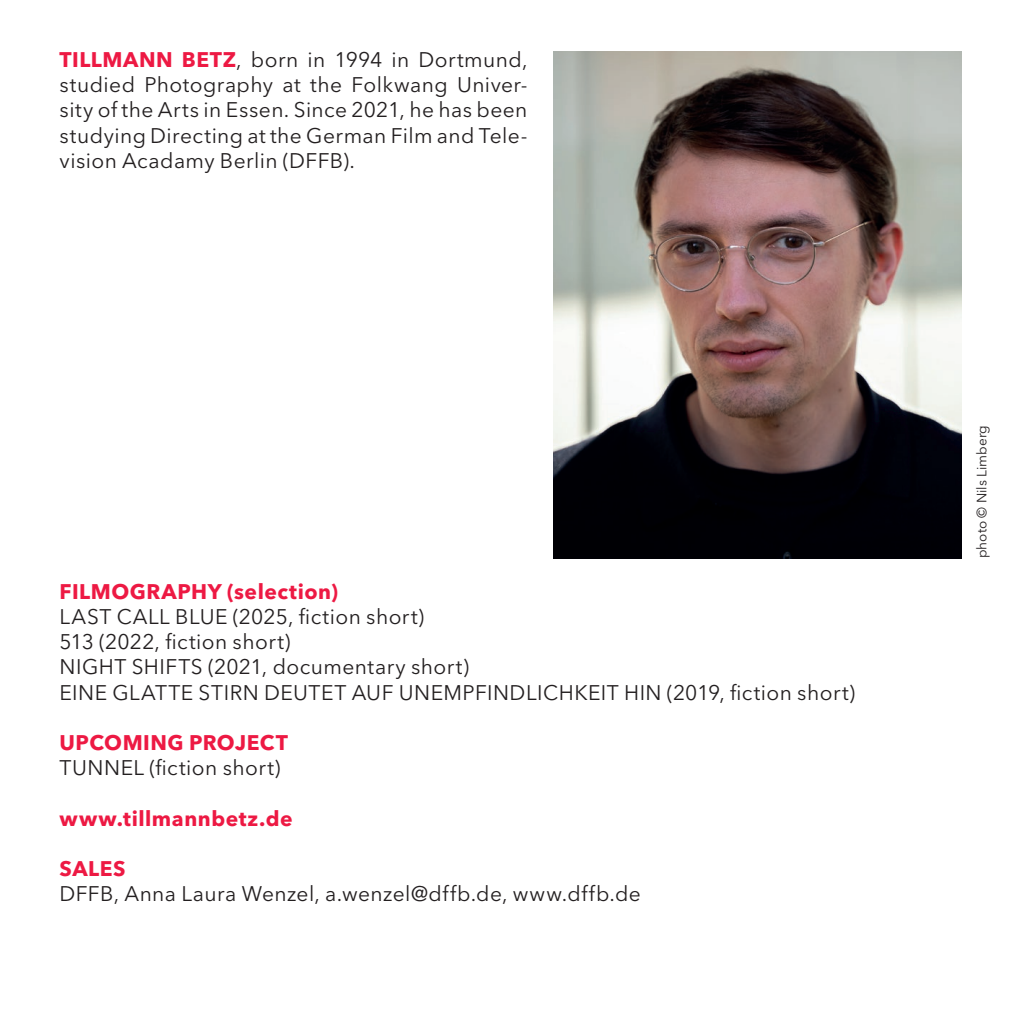
<style>
.page{position:relative;width:1021px;height:1021px;background:#fff}
.page>*{position:absolute;margin:0;border:0;box-sizing:border-box;transform-origin:0 0}
.t1{font:21px/25.2px "Avenir Next LT Pro";letter-spacing:.02em;color:#231f20;text-align:justify}
.t2{font:700 21px "Avenir Next LT Pro";letter-spacing:.025em;color:#ed1943}
.t3{font:13.5px "Avenir Next LT Pro";color:#231f20}
.s1{font-weight:700;color:#ed1943}
</style>
<div class="page">
<img style="left:553px;top:51px;width:408px;height:507px">
<p class="t1" style="left:60px;top:47px;width:469px"><span class="s1">TILLMANN BETZ</span>, born in 1994 in Dortmund, studied Photography at the Folkwang Univer&shy;sity of the Arts in Essen. Since 2021, he has been studying Directing at the German Film and Tele&shy;vision Acadamy Berlin (DFFB).</p>
<p class="t2" style="left:60px;top:578px;width:280px">FILMOGRAPHY (selection)</p>
<p class="t1" style="left:60px;top:604px;width:366px">LAST CALL BLUE (2025, fiction short)</p>
<p class="t1" style="left:60px;top:629px;width:232px">513 (2022, fiction short)</p>
<p class="t1" style="left:60px;top:654px;width:411px">NIGHT SHIFTS (2021, documentary short)</p>
<p class="t1" style="left:60px;top:679px;width:797px">EINE GLATTE STIRN DEUTET AUF UNEMPFINDLICHKEIT HIN (2019, fiction short)</p>
<p class="t2" style="left:60px;top:729px;width:230px">UPCOMING PROJECT</p>
<p class="t1" style="left:60px;top:755px;width:222px">TUNNEL (fiction short)</p>
<p class="t2" style="left:60px;top:805px;width:234px">www.tillmannbetz.de</p>
<p class="t2" style="left:60px;top:855px;width:68px">SALES</p>
<p class="t1" style="left:60px;top:881px;width:583px">DFFB, Anna Laura Wenzel, a.wenzel@dffb.de, www.dffb.de</p>
<p class="t3" style="left:973px;top:558px;width:134px;rotate:-90deg">photo © Nils Limberg</p>
</div>
